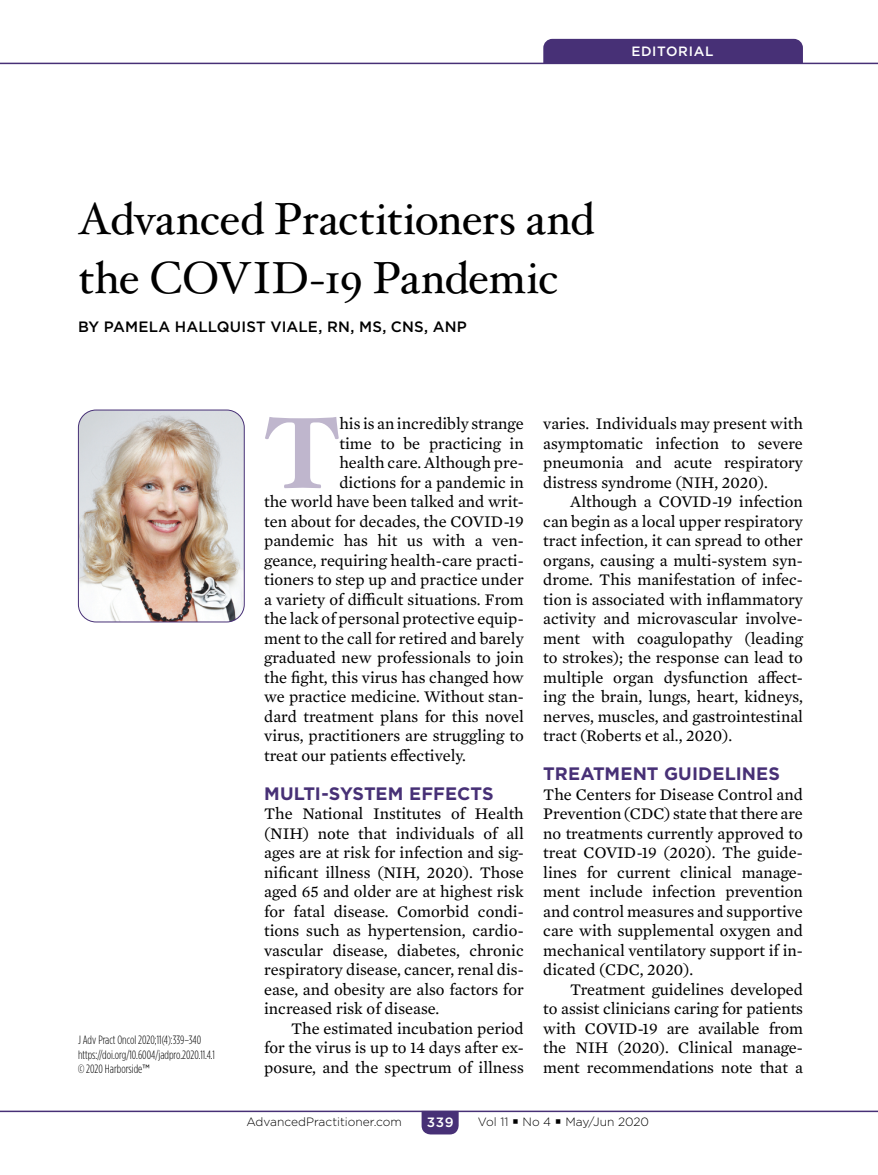
<style>
.page{position:relative;width:878px;height:1175px;background:#fff}
.page>*{position:absolute;margin:0;border:0;box-sizing:border-box;transform-origin:0 0}
.t1{font:700 101.25px "Hoefler Txt";color:#bfb6cd}
.t2{font:45px/58.5px "Hoefler Txt";letter-spacing:-.01em;color:#000}
.t3{font:700 18px "Gotham";letter-spacing:.005em;color:#473076}
.t4{font:16.5px/19.5px "Mercury Text G2";color:#000;text-align:justify}
.t5{font:500 15px "Gotham";letter-spacing:.01em;color:#000}
.t6{font:500 13.5px "Gotham";letter-spacing:.05em;color:#fff}
.t7{font:300 12px/14.4px "Gotham Condensed";color:#000}
.t8{font:300 12px "Gotham";color:#000}
.s1{font-family:"Gotham Narrow";font-weight:400}
</style>
<div class="page">
<hr style="left:0;top:1110px;width:878px;height:2px;background:#473076">
<svg style="left:421px;top:1110px;width:37px;height:24px"></svg>
<hr style="left:0;top:63px;width:878px;height:1px;background:#473076">
<div style="left:543px;top:39px;width:259px;height:24px;background:#473076"></div>
<img style="left:78px;top:410px;width:166px;height:212px">
<div style="left:78px;top:409px;width:166px;height:213px;border:1px solid #473076;border-radius:18px"></div>
<p class="t6" style="left:631px;top:43px;width:84px">EDITORIAL</p>
<h2 class="t2" style="left:78px;top:189px;width:518px">Advanced Practitioners and the COVID-19 Pandemic</h2>
<p class="t5" style="left:78px;top:316px;width:390px">BY PAMELA HALLQUIST VIALE, RN, MS, CNS, ANP</p>
<p class="t7" style="left:78px;top:1032px;width:138px">J Adv Pract Oncol 2020;11(4):339–340 https://doi.org/10.6004/jadpro.2020.11.4.1 © 2020 Harborside<span class="s1">™</span></p>
<h1 class="t1" style="left:264px;top:390px;width:77px">T</h1>
<p class="t4" style="left:339px;top:413px;width:186px">his is an incredibly strange</p>
<p class="t4" style="left:339px;top:432px;width:186px">time to be practicing in</p>
<p class="t4" style="left:339px;top:452px;width:186px">health care. Although pre-</p>
<p class="t4" style="left:339px;top:471px;width:186px">dictions for a pandemic in</p>
<p class="t4" style="left:264px;top:491px;width:261px">the world have been talked and writ-</p>
<p class="t4" style="left:264px;top:510px;width:261px">ten about for decades, the COVID-19</p>
<p class="t4" style="left:264px;top:530px;width:261px">pandemic has hit us with a ven-</p>
<p class="t4" style="left:264px;top:549px;width:261px">geance, requiring health-care practi-</p>
<p class="t4" style="left:264px;top:569px;width:261px">tioners to step up and practice under</p>
<p class="t4" style="left:264px;top:588px;width:261px">a variety of difficult situations. From</p>
<p class="t4" style="left:264px;top:608px;width:261px">the lack of personal protective equip-</p>
<p class="t4" style="left:264px;top:627px;width:261px">ment to the call for retired and barely</p>
<p class="t4" style="left:264px;top:647px;width:261px">graduated new professionals to join</p>
<p class="t4" style="left:264px;top:666px;width:261px">the fight, this virus has changed how</p>
<p class="t4" style="left:264px;top:686px;width:261px">we practice medicine. Without stan-</p>
<p class="t4" style="left:264px;top:705px;width:261px">dard treatment plans for this novel</p>
<p class="t4" style="left:264px;top:725px;width:261px">virus, practitioners are struggling to</p>
<p class="t4" style="left:264px;top:744px;width:203px">treat our patients effectively.</p>
<p class="t3" style="left:264px;top:781px;width:231px">MULTI-SYSTEM EFFECTS</p>
<p class="t4" style="left:264px;top:803px;width:261px">The National Institutes of Health (NIH) note that individuals of all ages are at risk for infection and sig&shy;nificant illness (NIH, 2020). Those aged 65 and older are at highest risk for fatal disease. Comorbid condi&shy;tions such as hypertension, cardio&shy;vascular disease, diabetes, chronic respiratory disease, cancer, renal dis&shy;ease, and obesity are also factors for increased risk of disease.</p>
<p class="t4" style="left:264px;top:1017px;width:261px;text-indent:27px">The estimated incubation period for the virus is up to 14 days after ex&shy;posure, and the spectrum of illness</p>
<p class="t4" style="left:543px;top:413px;width:261px">varies. Individuals may present with asymptomatic infection to severe pneumonia and acute respiratory distress syndrome (NIH, 2020).</p>
<p class="t4" style="left:543px;top:491px;width:261px;text-indent:27px">Although a COVID-19 infection can begin as a local upper respiratory tract infection, it can spread to other organs, causing a multi-system syn&shy;drome. This manifestation of infec&shy;tion is associated with inflammatory activity and microvascular involve&shy;ment with coagulopathy (leading to strokes); the response can lead to multiple organ dysfunction affect&shy;ing the brain, lungs, heart, kidneys, nerves, muscles, and gastrointestinal tract (Roberts et al., 2020).</p>
<p class="t3" style="left:543px;top:762px;width:238px">TREATMENT GUIDELINES</p>
<p class="t4" style="left:543px;top:783px;width:261px">The Centers for Disease Control and Prevention (CDC) state that there are no treatments currently approved to treat COVID-19 (2020). The guide&shy;lines for current clinical manage&shy;ment include infection prevention and control measures and supportive care with supplemental oxygen and mechanical ventilatory support if in&shy;dicated (CDC, 2020).</p>
<p class="t4" style="left:543px;top:978px;width:261px;text-indent:27px">Treatment guidelines developed to assist clinicians caring for patients with COVID-19 are available from the NIH (2020). Clinical manage&shy;ment recommendations note that a</p>
<p class="t8" style="left:246px;top:1114px;width:157px">AdvancedPractitioner.com</p>
<p class="t6" style="left:426px;top:1113px;width:28px">339</p>
<p class="t8" style="left:478px;top:1113px;width:173px">Vol 11 ▪ No 4 ▪ May/Jun 2020</p>
</div>
